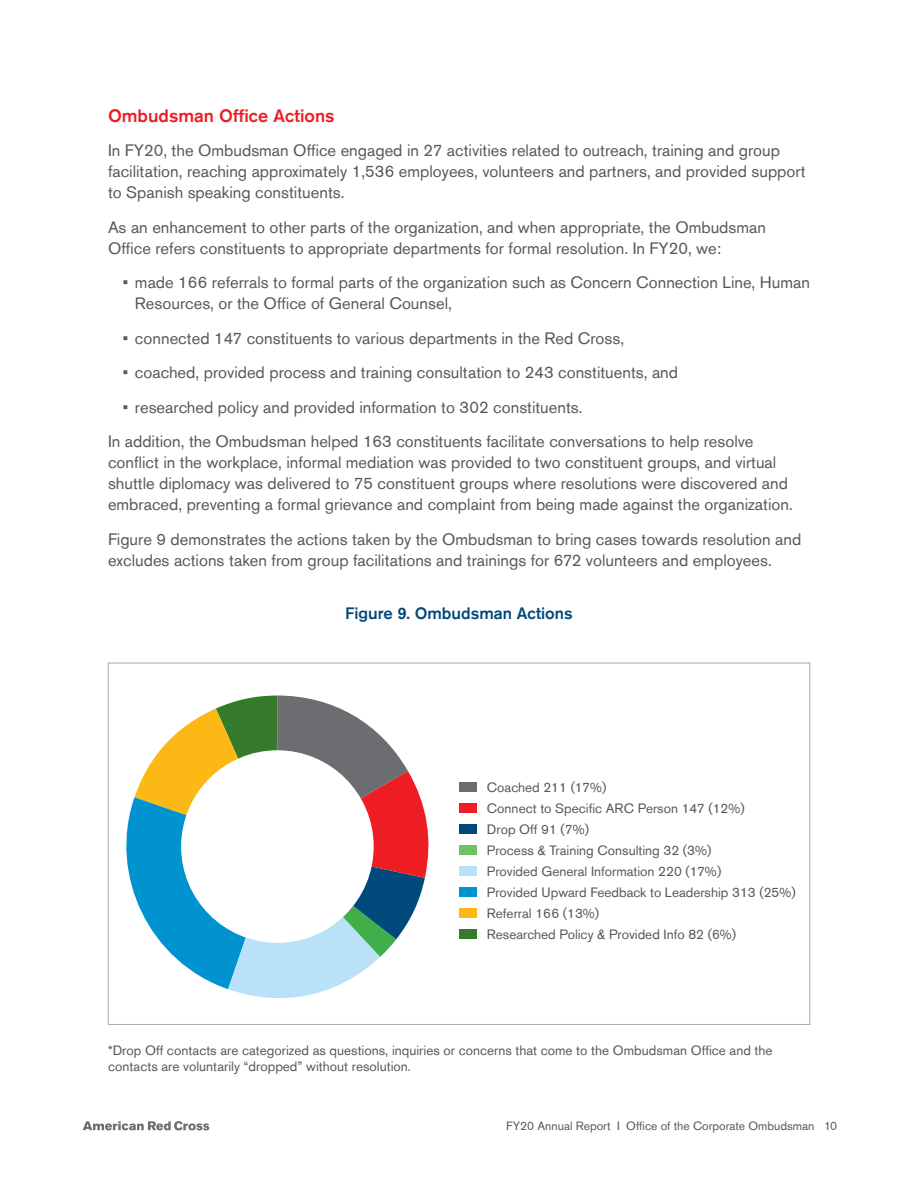
<style>
.page{position:relative;width:918px;height:1188px;background:#fff}
.page>*{position:absolute;margin:0;border:0;box-sizing:border-box;transform-origin:0 0}
.t1{font:500 18px "Akzidenz Grotesk Std";color:#ee1d23}
.t2{font:16.5px/21px "Akzidenz Grotesk Std";color:#57585a}
.t3{font:500 16.5px "Akzidenz Grotesk Std";color:#00497b}
.t4{font:13.5px/21px "Akzidenz Grotesk Std";color:#57585a}
.t5{font:12px "Akzidenz Grotesk Std";color:#57585a}
</style>
<div class="page">
<svg style="left:83px;top:1127px;width:127px;height:4px"></svg>
<svg style="left:83px;top:1121px;width:126px;height:9px"></svg>
<svg style="left:126px;top:696px;width:302px;height:302px"></svg>
<div style="left:181px;top:750px;width:193px;height:193px;background:#fff;border-radius:50%"></div>
<div style="left:459px;top:783px;width:18px;height:9px;background:#6c6d70"></div>
<div style="left:459px;top:804px;width:18px;height:9px;background:#ee1d23"></div>
<div style="left:459px;top:825px;width:18px;height:9px;background:#00497b"></div>
<div style="left:459px;top:846px;width:18px;height:9px;background:#71c167"></div>
<div style="left:459px;top:866px;width:18px;height:10px;background:#b9e1f7"></div>
<div style="left:459px;top:887px;width:18px;height:10px;background:#0093d0"></div>
<div style="left:459px;top:908px;width:18px;height:10px;background:#fcb814"></div>
<div style="left:459px;top:929px;width:18px;height:10px;background:#357b2b"></div>
<p class="t1" style="left:108px;top:104px;width:228px">Ombudsman Office Actions</p>
<p class="t2" style="left:108px;top:140px;width:699px">In FY20, the Ombudsman Office engaged in 27 activities related to outreach, training and group facilitation, reaching approximately 1,536 employees, volunteers and partners, and provided support to Spanish speaking constituents.</p>
<p class="t2" style="left:108px;top:216px;width:660px">As an enhancement to other parts of the organization, and when appropriate, the Ombudsman<br>Office refers constituents to appropriate departments for formal resolution. In FY20, we:</p>
<p class="t2" style="left:135px;top:272px;width:677px;text-indent:-12px">• made 166 referrals to formal parts of the organization such as Concern Connection Line, Human<br>Resources, or the Office of General Counsel,</p>
<p class="t2" style="left:123px;top:327px;width:503px">• connected 147 constituents to various departments in the Red Cross,</p>
<p class="t2" style="left:123px;top:362px;width:557px">• coached, provided process and training consultation to 243 constituents, and</p>
<p class="t2" style="left:108px;top:389px;width:647px;line-height:34.5px;text-indent:15px">• researched policy and provided information to 302 constituents.<br>In addition, the Ombudsman helped 163 constituents facilitate conversations to help resolve</p>
<p class="t2" style="left:108px;top:452px;width:686px">conflict in the workplace, informal mediation was provided to two constituent groups, and virtual shuttle diplomacy was delivered to 75 constituent groups where resolutions were discovered and embraced, preventing a formal grievance and complaint from being made against the organization.</p>
<p class="t2" style="left:108px;top:528px;width:695px">Figure 9 demonstrates the actions taken by the Ombudsman to bring cases towards resolution and excludes actions taken from group facilitations and trainings for 672 volunteers and employees.</p>
<p class="t3" style="left:345px;top:603px;width:229px">Figure 9. Ombudsman Actions</p>
<p class="t4" style="left:487px;top:777px;width:310px">Coached 211 (17%)<br>Connect to Specific ARC Person 147 (12%)<br>Drop Off 91 (7%)<br>Process &amp; Training Consulting 32 (3%)<br>Provided General Information 220 (17%)<br>Provided Upward Feedback to Leadership 313 (25%)<br>Referral 166 (13%)<br>Researched Policy &amp; Provided Info 82 (6%)</p>
<p class="t4" style="left:108px;top:1042px;width:666px;line-height:16.5px">*Drop Off contacts are categorized as questions, inquiries or concerns that come to the Ombudsman Office and the contacts are voluntarily “dropped” without resolution.</p>
<p class="t5" style="left:506px;top:1118px;width:332px">FY20 Annual Report I Office of the Corporate Ombudsman 10</p>
</div>
